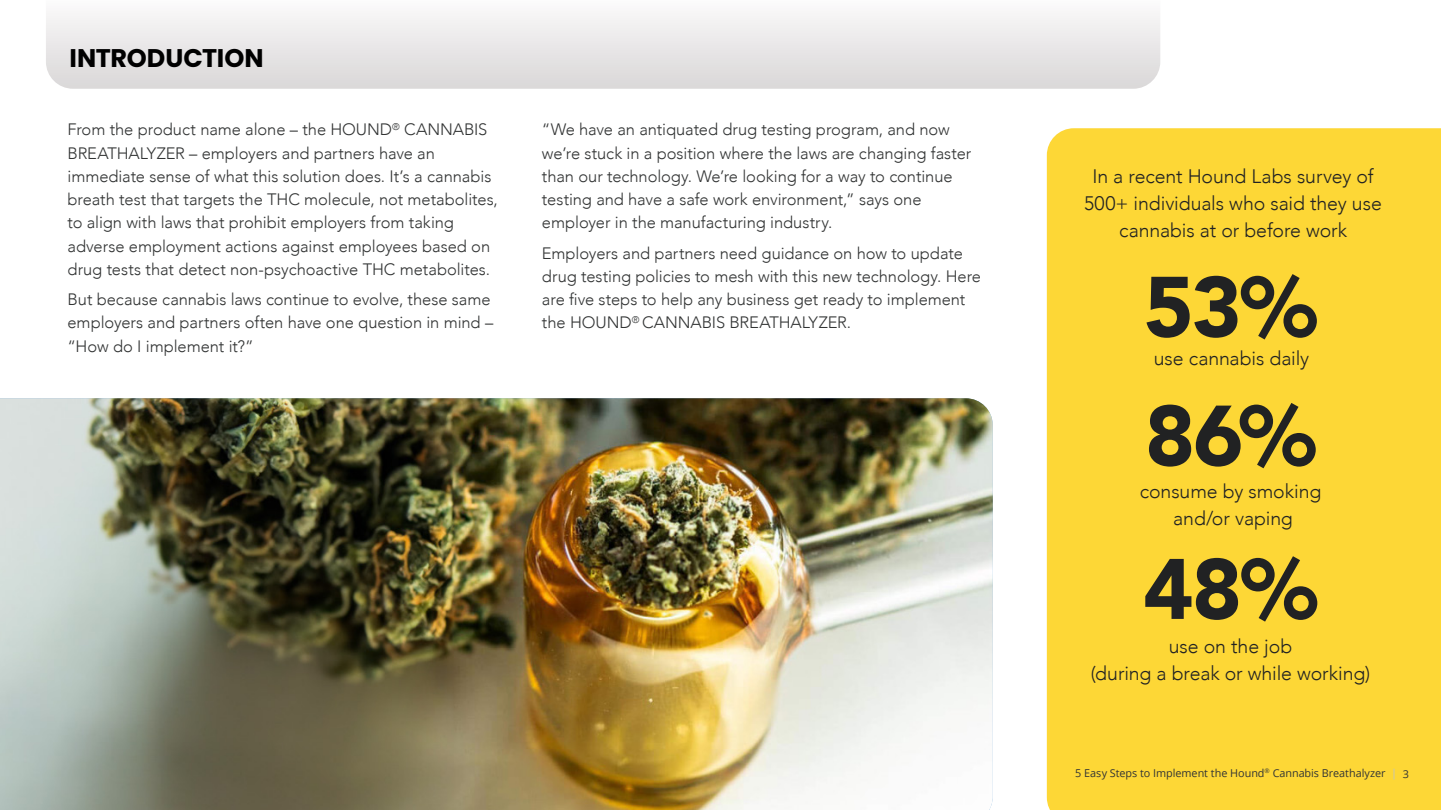
<style>
.page{position:relative;width:1441px;height:810px;background:#fff}
.page>*{position:absolute;margin:0;border:0;box-sizing:border-box;transform-origin:0 0}
.t1{font:900 84.75px/128.9px "Avenir";color:#212223}
.t2{font:700 25.5px "Poppins";color:#000}
.t3{font:300 19.5px/27px "Avenir";letter-spacing:-.005em;color:#212223;text-align:center}
.t4{font:300 16.5px/23.2px "Avenir";letter-spacing:-.005em;color:#323434}
.t5{font:10.88px "Open Sans";letter-spacing:-.005em;color:#323434}
.s1{color:#c1c3c3}
</style>
<div class="page">
<img style="left:0;top:398px;width:992px;height:412px">
<svg style="left:46px;top:16px;width:1114px;height:73px"></svg>
<div style="left:1046px;top:128px;width:394px;height:682px;background:#fdd736"></div>
<h2 class="t2" style="left:69px;top:43px;width:196px">INTRODUCTION</h2>
<p class="t4" style="left:67px;top:118px;width:432px">From the product name alone – the HOUND<sup>®</sup> CANNABIS BREATHALYZER – employers and partners have an immediate sense of what this solution does. It’s a cannabis breath test that targets the THC molecule, not metabolites, to align with laws that prohibit employers from taking adverse employment actions against employees based on drug tests that detect non-psychoactive THC metabolites.</p>
<p class="t4" style="left:67px;top:288px;width:427px">But because cannabis laws continue to evolve, these same employers and partners often have one question in mind – “How do I implement it?”</p>
<p class="t4" style="left:542px;top:118px;width:431px">“We have an antiquated drug testing program, and now we’re stuck in a position where the laws are changing faster than our technology. We’re looking for a way to continue testing and have a safe work environment,” says one employer in the manufacturing industry.</p>
<p class="t4" style="left:542px;top:241px;width:440px">Employers and partners need guidance on how to update drug testing policies to mesh with this new technology. Here are five steps to help any business get ready to implement the HOUND<sup>®</sup> CANNABIS BREATHALYZER.</p>
<p class="t3" style="left:1084px;top:163px;width:299px">In a recent Hound Labs survey of<br>500+ individuals who said they use cannabis at or before work</p>
<h1 class="t1" style="left:1143px;top:241px;width:175px">53%<br>86%</h1>
<p class="t3" style="left:1153px;top:345px;width:157px">use cannabis daily</p>
<p class="t3" style="left:1139px;top:477px;width:183px">consume by smoking and/or vaping</p>
<h1 class="t1" style="left:1143px;top:523px;width:176px">48%</h1>
<p class="t3" style="left:1090px;top:633px;width:281px">use on the job<br>(during a break or while working)</p>
<p class="t5" style="left:1075px;top:765px;width:335px">5 Easy Steps to Implement the Hound<sup>®</sup> Cannabis Breathalyzer <span class="s1">|</span> 3</p>
</div>
